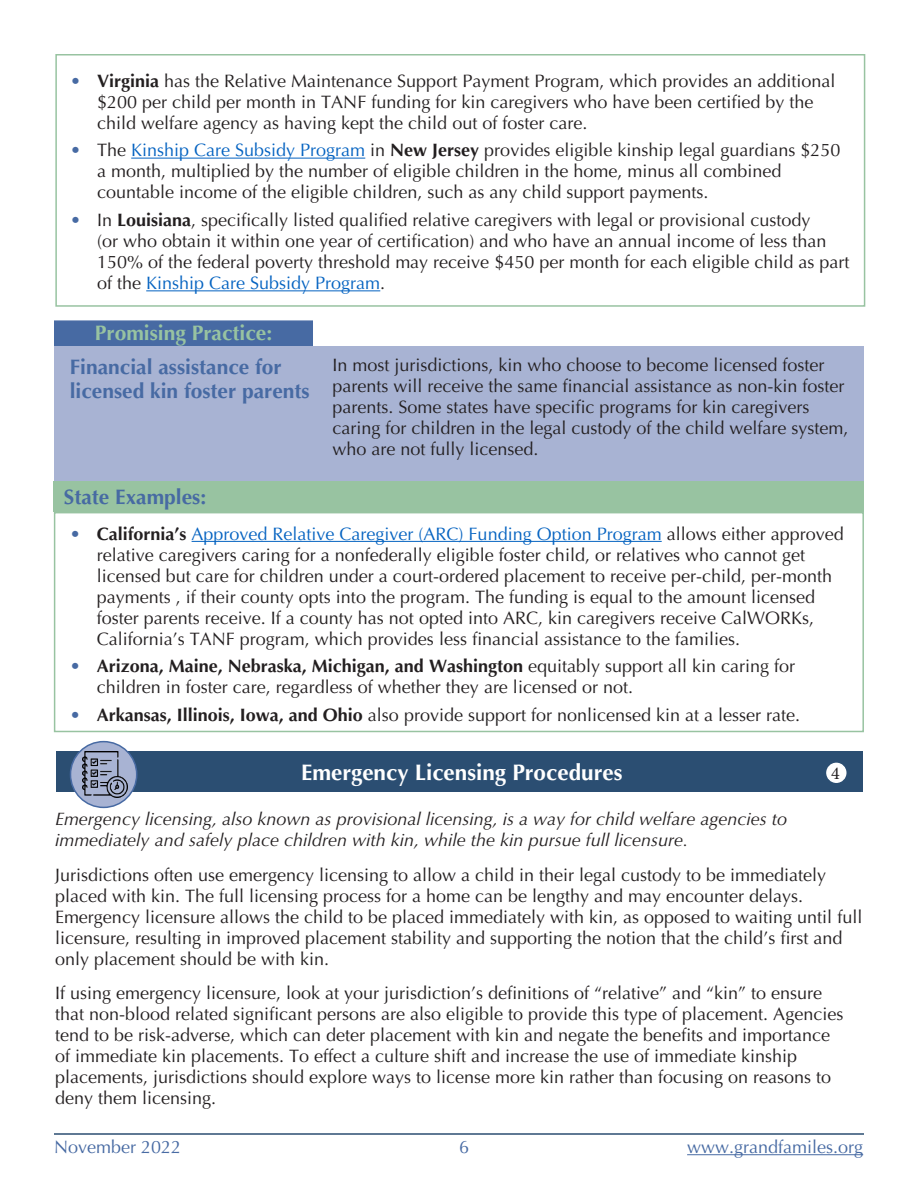
<style>
.page{position:relative;width:918px;height:1188px;background:#fff}
.page>*{position:absolute;margin:0;border:0;box-sizing:border-box;transform-origin:0 0}
.Heading_2{font:700 22.5px "Optima";color:#fff}
.Heading{font:700 21px/24px "Optima";color:#476aa3}
.Heading-2{font:700 21px "Optima";color:#98c3a1}
.Body_Text{font:18px/21px "Optima";color:#231f20}
.Body_Text-2{font:italic 18px/21px "Optima";color:#231f20}
.t1{font:18px "Optima";color:#476aa3}
.t2{font:18px "Minion Pro";color:#231f20}
.s1{color:#476aa3}
.s2{font-weight:700}
.s3{color:#0563c1}
</style>
<div class="page">
<hr style="left:687px;top:1154px;width:176px;height:1px;background:#476aa3">
<hr style="left:54px;top:1133px;width:810px;height:2px;background:#2b4e72">
<div style="left:54px;top:320px;width:259px;height:28px;background:#476aa3;border:2px solid #476aa3"></div>
<hr style="left:131px;top:158px;width:234px;height:1px;background:#0563c1">
<hr style="left:146px;top:290px;width:234px;height:1px;background:#0563c1">
<div style="left:55px;top:54px;width:810px;height:253px;border:2px solid #98c3a1"></div>
<div style="left:54px;top:347px;width:810px;height:135px;background:#a8b3d3"></div>
<div style="left:54px;top:482px;width:810px;height:30px;background:#98c3a1"></div>
<hr style="left:192px;top:541px;width:470px;height:1px;background:#0563c1">
<div style="left:54px;top:512px;width:810px;height:220px;border:2px solid #98c3a1"></div>
<div style="left:56px;top:751px;width:807px;height:41px;background:#2b4e72"></div>
<div style="left:71px;top:742px;width:66px;height:65px;background:#a8b3d3;border-radius:50%"></div>
<div style="left:70px;top:741px;width:67px;height:67px;border:2px solid #476aa3;border-radius:50%"></div>
<img style="left:82px;top:752px;width:46px;height:45px">
<div style="left:827px;top:763px;width:19px;height:19px;background:#fff;border-radius:50%"></div>
<div style="left:826px;top:763px;width:21px;height:20px;border:2px solid #fff;border-radius:50%"></div>
<p class="Body_Text" style="left:97px;top:70px;width:740px;text-indent:-27px"><span class="s1">•</span> <span class="s2">Virginia</span> has the Relative Maintenance Support Payment Program, which provides an additional $200 per child per month in TANF funding for kin caregivers who have been certified by the child welfare agency as having kept the child out of foster care.</p>
<p class="Body_Text" style="left:97px;top:140px;width:745px;text-indent:-27px"><span class="s1">•</span> The <span class="s3">Kinship Care Subsidy Program</span> in <span class="s2">New Jersey</span> provides eligible kinship legal guardians $250 a month, multiplied by the number of eligible children in the home, minus all combined countable income of the eligible children, such as any child support payments.</p>
<p class="Body_Text" style="left:97px;top:210px;width:754px;text-indent:-27px"><span class="s1">•</span> In <span class="s2">Louisiana</span>, specifically listed qualified relative caregivers with legal or provisional custody<br>(or who obtain it within one year of certification) and who have an annual income of less than 150% of the federal poverty threshold may receive $450 per month for each eligible child as part of the <span class="s3">Kinship Care Subsidy Program</span>.</p>
<p class="Heading-2" style="left:95px;top:321px;width:179px">Promising Practice:</p>
<p class="Heading" style="left:70px;top:355px;width:242px">Financial assistance for licensed kin foster parents</p>
<p class="Body_Text" style="left:332px;top:355px;width:518px">In most jurisdictions, kin who choose to become licensed foster parents will receive the same financial assistance as non-kin foster parents. Some states have specific programs for kin caregivers caring for children in the legal custody of the child welfare system, who are not fully licensed.</p>
<p class="Heading" style="left:64px;top:486px;width:144px">State Examples:</p>
<p class="Body_Text" style="left:97px;top:523px;width:748px;text-indent:-27px"><span class="s1">•</span> <span class="s2">California’s</span> <span class="s3">Approved Relative Caregiver (ARC) Funding Option Program</span> allows either approved relative caregivers caring for a nonfederally eligible foster child, or relatives who cannot get licensed but care for children under a court-ordered placement to receive per-child, per-month payments , if their county opts into the program. The funding is equal to the amount licensed foster parents receive. If a county has not opted into ARC, kin caregivers receive CalWORKs, California’s TANF program, which provides less financial assistance to the families.</p>
<p class="Body_Text" style="left:97px;top:656px;width:700px;text-indent:-27px"><span class="s1">•</span> <span class="s2">Arizona, Maine, Nebraska, Michigan, and Washington</span> equitably support all kin caring for children in foster care, regardless of whether they are licensed or not.</p>
<p class="Body_Text" style="left:70px;top:705px;width:732px"><span class="s1">•</span> <span class="s2">Arkansas, Illinois, Iowa, and Ohio</span> also provide support for nonlicensed kin at a lesser rate.</p>
<p class="Heading_2" style="left:301px;top:759px;width:323px">Emergency Licensing Procedures</p>
<p class="Body_Text-2" style="left:55px;top:809px;width:734px">Emergency licensing, also known as provisional licensing, is a way for child welfare agencies to immediately and safely place children with kin, while the kin pursue full licensure.</p>
<p class="Body_Text" style="left:55px;top:865px;width:809px">Jurisdictions often use emergency licensing to allow a child in their legal custody to be immediately placed with kin. The full licensing process for a home can be lengthy and may encounter delays.<br>Emergency licensure allows the child to be placed immediately with kin, as opposed to waiting until full licensure, resulting in improved placement stability and supporting the notion that the child’s first and only placement should be with kin.</p>
<p class="Body_Text" style="left:55px;top:983px;width:790px">If using emergency licensure, look at your jurisdiction’s definitions of “relative” and “kin” to ensure that non-blood related significant persons are also eligible to provide this type of placement. Agencies tend to be risk-adverse, which can deter placement with kin and negate the benefits and importance of immediate kin placements. To effect a culture shift and increase the use of immediate kinship placements, jurisdictions should explore ways to license more kin rather than focusing on reasons to deny them licensing.</p>
<p class="t2" style="left:831px;top:761px;width:10px">4</p>
<p class="t1" style="left:54px;top:1136px;width:129px">November 2022</p>
<p class="t1" style="left:459px;top:1136px;width:12px">6</p>
<p class="t1" style="left:687px;top:1136px;width:178px">www.grandfamiles.org</p>
</div>
